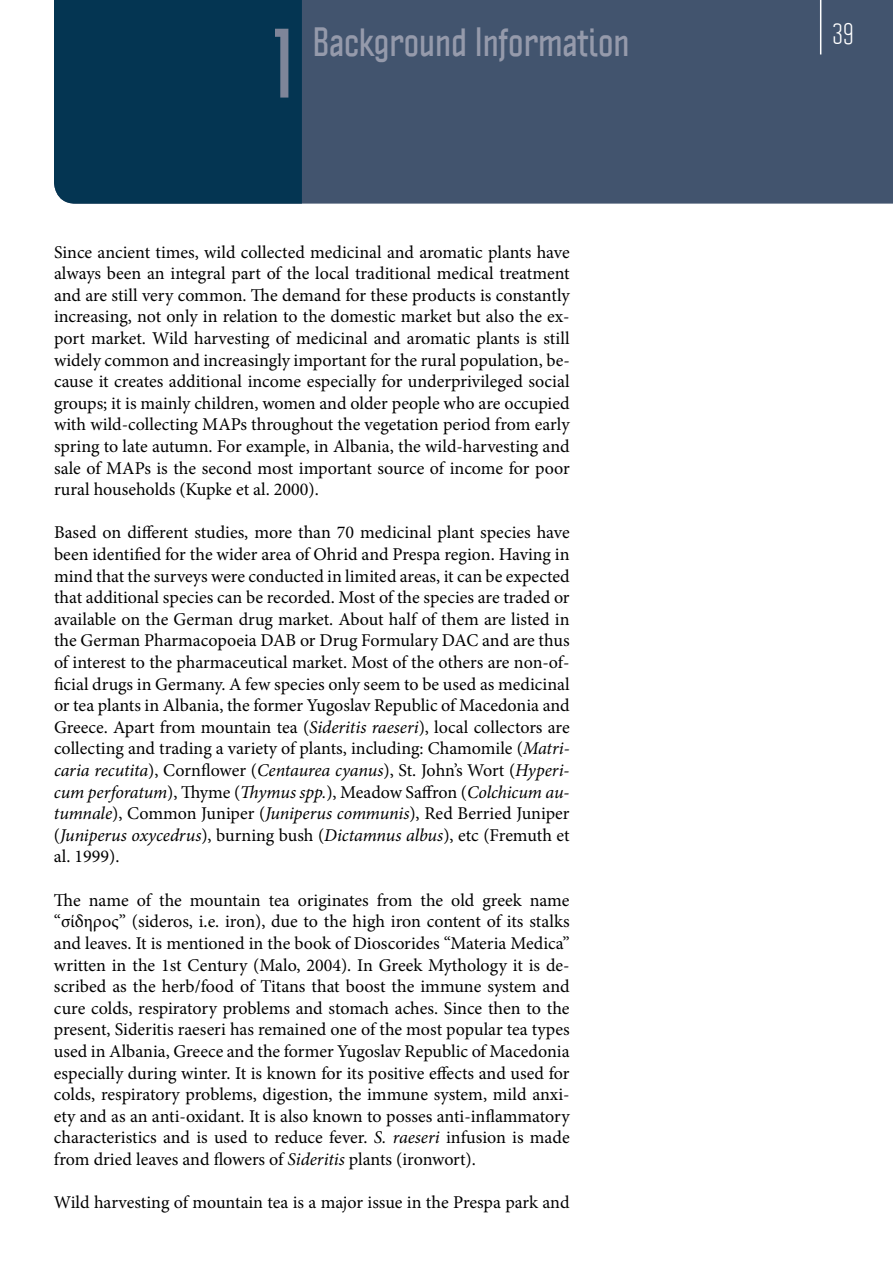
<style>
.page{position:relative;width:893px;height:1263px;background:#fff}
.page>*{position:absolute;margin:0;border:0;box-sizing:border-box;transform-origin:0 0}
.t1{font:700 90px "Politica";color:#7e8599}
.t2{font:700 36px "Politica";color:#959aab}
.t3{font:27px "Politica";color:#fff}
.t4{font:18px/21.6px "Minion Pro";letter-spacing:-.005em;color:#000;text-align:justify}
.s1{font-style:italic}
</style>
<div class="page">
<div style="left:302px;top:0;width:591px;height:204px;background:#42546e"></div>
<div style="left:54px;top:0;width:248px;height:204px;background:#043552"></div>
<hr style="left:820px;top:0;width:1px;height:54px;background:#fff">
<h1 class="t1" style="left:269px;top:3px;width:27px">1</h1>
<h3 class="t3" style="left:833px;top:16px;width:23px">39</h3>
<h2 class="t2" style="left:313px;top:18px;width:318px">Background Information</h2>
<p class="t4" style="left:54px;top:241px;width:517px">Since ancient times, wild collected medicinal and aromatic plants have always been an integral part of the local traditional medical treatment and are still very common. The demand for these products is constantly increasing, not only in relation to the domestic market but also the ex&shy;port market. Wild harvesting of medicinal and aromatic plants is still widely common and increasingly important for the rural population, be&shy;cause it creates additional income especially for underprivileged social groups; it is mainly children, women and older people who are occupied with wild-collecting MAPs throughout the vegetation period from early spring to late autumn. For example, in Albania, the wild-harvesting and sale of MAPs is the second most important source of income for poor rural households (Kupke et al. 2000).</p>
<p class="t4" style="left:54px;top:522px;width:517px">Based on different studies, more than 70 medicinal plant species have been identified for the wider area of Ohrid and Prespa region. Having in mind that the surveys were conducted in limited areas, it can be expected that additional species can be recorded. Most of the species are traded or available on the German drug market. About half of them are listed in the German Pharmacopoeia DAB or Drug Formulary DAC and are thus of interest to the pharmaceutical market. Most of the others are non-of&shy;ficial drugs in Germany. A few species only seem to be used as medicinal or tea plants in Albania, the former Yugoslav Republic of Macedonia and Greece. Apart from mountain tea (<span class="s1">Sideritis raeseri</span>), local collectors are collecting and trading a variety of plants, including: Chamomile (<span class="s1">Matri&shy;caria recutita</span>), Cornflower (<span class="s1">Centaurea cyanus</span>), St. John’s Wort (<span class="s1">Hyperi&shy;cum perforatum</span>), Thyme (<span class="s1">Thymus spp.</span>), Meadow Saffron (<span class="s1">Colchicum au&shy;tumnale</span>), Common Juniper (<span class="s1">Juniperus communis</span>), Red Berried Juniper (<span class="s1">Juniperus oxycedrus</span>), burning bush (<span class="s1">Dictamnus albus</span>), etc (Fremuth et al. 1999).</p>
<p class="t4" style="left:54px;top:889px;width:517px">The name of the mountain tea originates from the old greek name “σίδηρος” (sideros, i.e. iron), due to the high iron content of its stalks and leaves. It is mentioned in the book of Dioscorides “Materia Medica” written in the 1st Century (Malo, 2004). In Greek Mythology it is de&shy;scribed as the herb/food of Titans that boost the immune system and cure colds, respiratory problems and stomach aches. Since then to the present, Sideritis raeseri has remained one of the most popular tea types used in Albania, Greece and the former Yugoslav Republic of Macedonia especially during winter. It is known for its positive effects and used for colds, respiratory problems, digestion, the immune system, mild anxi&shy;ety and as an anti-oxidant. It is also known to posses anti-inflammatory characteristics and is used to reduce fever. <span class="s1">S. raeseri</span> infusion is made from dried leaves and flowers of <span class="s1">Sideritis</span> plants (ironwort).</p>
<p class="t4" style="left:54px;top:1192px;width:517px">Wild harvesting of mountain tea is a major issue in the Prespa park and</p>
</div>
